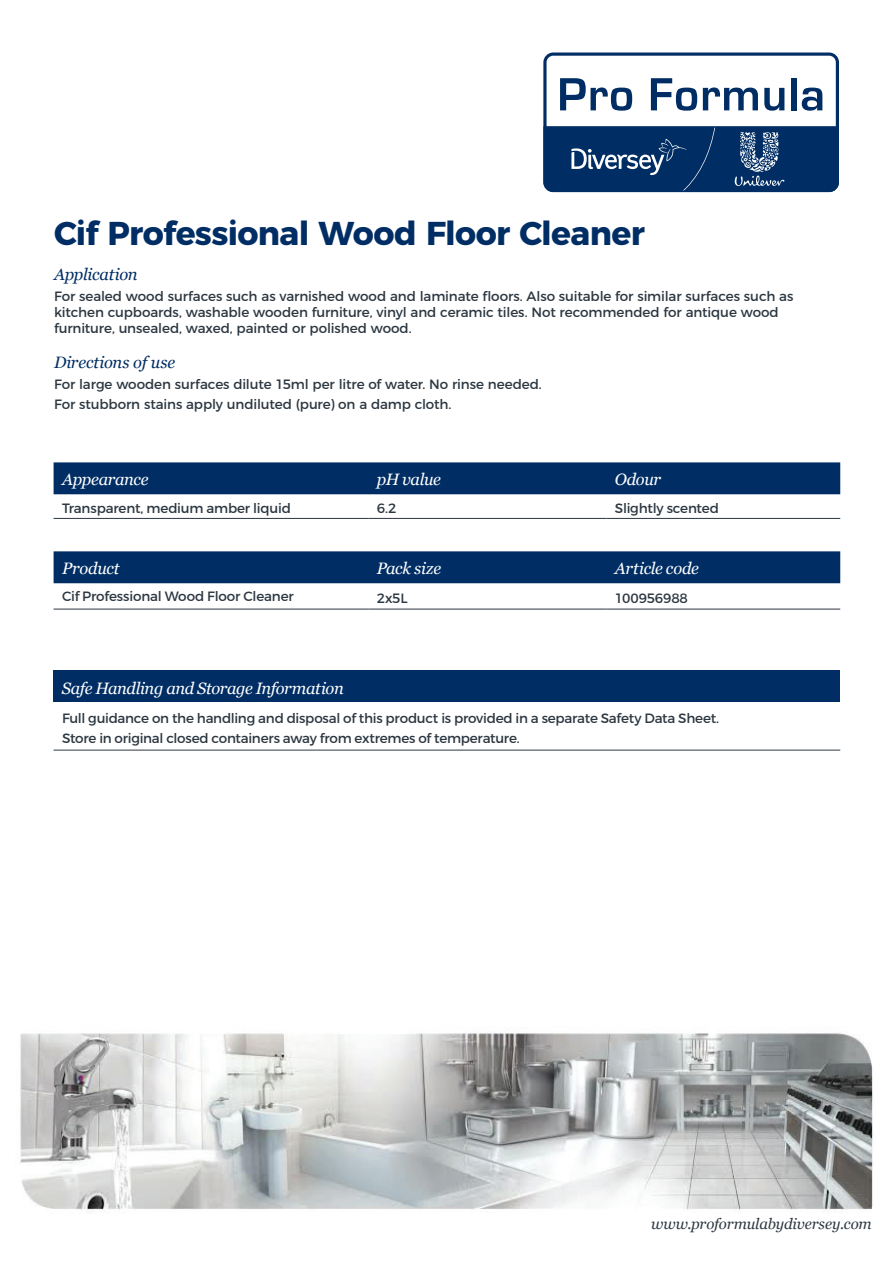
<style>
.page{position:relative;width:893px;height:1263px;background:#fff}
.page>*{position:absolute;margin:0;border:0;box-sizing:border-box;transform-origin:0 0}
.t1{font:700 33px "Montserrat";letter-spacing:-.02em;color:#002e64}
.t2{font:italic 16.5px "Georgia";letter-spacing:-.02em;color:#fff}
.t3{font:italic 16.5px "Georgia";letter-spacing:-.015em;color:#002e64}
.t4{font:italic 15px "Georgia";letter-spacing:-.01em;color:#2c3741}
.t5{font:13.5px/16.2px "Montserrat";letter-spacing:-.01em;color:#2c3741}
</style>
<div class="page">
<img style="left:20px;top:1033px;width:854px;height:180px">
<svg style="left:543px;top:53px;width:296px;height:139px"></svg>
<div style="left:54px;top:551px;width:786px;height:32px;background:#002e64"></div>
<hr style="left:54px;top:609px;width:314px;height:1px;background:#2c3741">
<hr style="left:368px;top:609px;width:238px;height:1px;background:#2c3741">
<hr style="left:606px;top:609px;width:234px;height:1px;background:#2c3741">
<div style="left:54px;top:462px;width:786px;height:32px;background:#002e64"></div>
<hr style="left:54px;top:518px;width:314px;height:1px;background:#2c3741">
<hr style="left:368px;top:518px;width:238px;height:1px;background:#2c3741">
<hr style="left:606px;top:518px;width:234px;height:1px;background:#2c3741">
<div style="left:54px;top:670px;width:786px;height:32px;background:#002e64"></div>
<hr style="left:54px;top:750px;width:786px;height:1px;background:#2c3741">
<h1 class="t1" style="left:54px;top:206px;width:592px">Cif Professional Wood Floor Cleaner</h1>
<p class="t3" style="left:54px;top:263px;width:85px">Application</p>
<p class="t5" style="left:54px;top:287px;width:741px">For sealed wood surfaces such as varnished wood and laminate floors. Also suitable for similar surfaces such as kitchen cupboards, washable wooden furniture, vinyl and ceramic tiles. Not recommended for antique wood furniture, unsealed, waxed, painted or polished wood.</p>
<p class="t3" style="left:54px;top:350px;width:123px">Directions of use</p>
<p class="t5" style="left:54px;top:373px;width:489px;line-height:20.4px">For large wooden surfaces dilute 15ml per litre of water. No rinse needed.<br>For stubborn stains apply undiluted (pure) on a damp cloth.</p>
<p class="t2" style="left:62px;top:467px;width:88px">Appearance</p>
<p class="t2" style="left:377px;top:467px;width:66px">pH value</p>
<p class="t2" style="left:615px;top:467px;width:48px">Odour</p>
<p class="t5" style="left:62px;top:499px;width:230px">Transparent, medium amber liquid</p>
<p class="t5" style="left:377px;top:499px;width:21px">6.2</p>
<p class="t5" style="left:615px;top:499px;width:106px">Slightly scented</p>
<p class="t2" style="left:62px;top:556px;width:59px">Product</p>
<p class="t2" style="left:377px;top:556px;width:66px">Pack size</p>
<p class="t2" style="left:615px;top:556px;width:86px">Article code</p>
<p class="t5" style="left:62px;top:587px;width:233px">Cif Professional Wood Floor Cleaner</p>
<p class="t5" style="left:377px;top:588px;width:32px">2x5L</p>
<p class="t5" style="left:615px;top:588px;width:75px">100956988</p>
<p class="t2" style="left:62px;top:676px;width:284px">Safe Handling and Storage Information</p>
<p class="t5" style="left:62px;top:707px;width:659px;line-height:20px">Full guidance on the handling and disposal of this product is provided in a separate Safety Data Sheet.<br>Store in original closed containers away from extremes of temperature.</p>
<p class="t4" style="left:651px;top:1213px;width:222px">www.proformulabydiversey.com</p>
</div>
